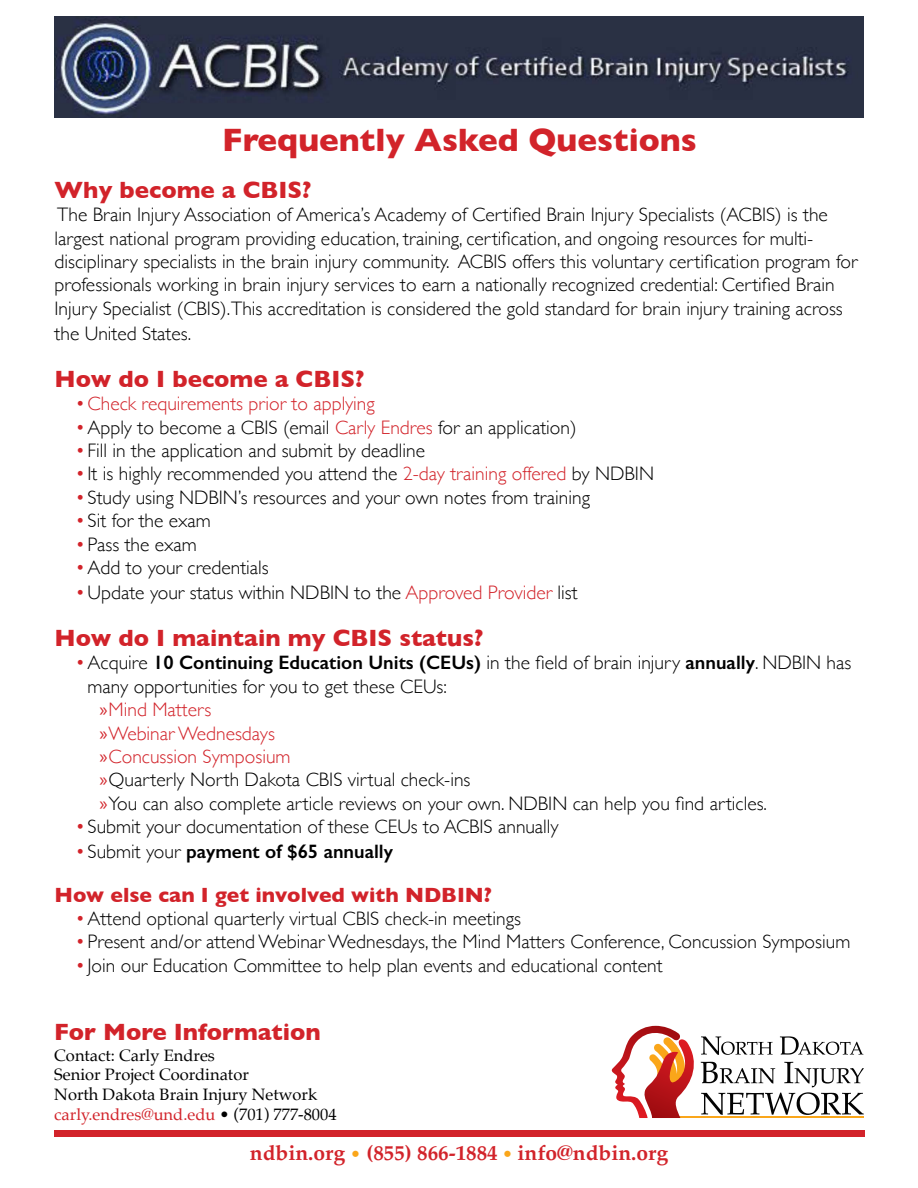
<style>
.page{position:relative;width:918px;height:1188px;background:#fff}
.page>*{position:absolute;margin:0;border:0;box-sizing:border-box;transform-origin:0 0}
.t1{font:700 33px "Gill Sans";color:#d2232a}
.t2{font:700 24px "Gill Sans";color:#d2232a}
.t3{font:700 21px "Palatino";color:#d2232a}
.t4{font:700 21px "Gill Sans";color:#d2232a}
.t5{font:300 19.5px/23.4px "Gill Sans";color:#000}
.t6{font:300 19.5px "Gill Sans";color:#d2232a}
.t7{font:600 19.5px "Gill Sans";color:#000}
.t8{font:16.5px/19.8px "Palatino";color:#000}
.s1{color:#d2232a}
.s2{font-weight:600}
.s3{font-family:"Myriad Pro";font-weight:400}
.s4{font-family:"Myriad Pro";font-weight:400;color:#d2232a}
.s5{font-weight:300;color:#d2232a}
.s6{font-weight:300}
.s7{font-weight:400;font-size:18px;color:#faa61a}
</style>
<div class="page">
<svg style="left:611px;top:1026px;width:253px;height:92px"></svg>
<div style="left:54px;top:1130px;width:810px;height:7px;background:#d2232a"></div>
<img style="left:54px;top:16px;width:810px;height:102px">
<p class="t1" style="left:222px;top:114px;width:476px">Frequently Asked Questions</p>
<p class="t2" style="left:55px;top:171px;width:258px">Why become a CBIS?</p>
<p class="t5" style="left:55px;top:202px;width:805px">The Brain Injury Association of America’s Academy of Certified Brain Injury Specialists (ACBIS) is the largest national program providing education, training, certification, and ongoing resources for multi&shy;disciplinary specialists in the brain injury community. ACBIS offers this voluntary certification program for professionals working in brain injury services to earn a nationally recognized credential: Certified Brain Injury Specialist (CBIS).This accreditation is considered the gold standard for brain injury training across</p>
<p class="t5" style="left:55px;top:321px;width:138px">the United States.</p>
<p class="t2" style="left:55px;top:360px;width:311px">How do I become a CBIS?</p>
<p class="t6" style="left:76px;top:388px;width:301px">•Check requirements prior to applying</p>
<p class="t5" style="left:76px;top:415px;width:502px"><span class="s1">•</span>Apply to become a CBIS (email <span class="s1">Carly Endres</span> for an application)</p>
<p class="t5" style="left:76px;top:438px;width:351px"><span class="s1">•</span>Fill in the application and submit by deadline</p>
<p class="t5" style="left:76px;top:461px;width:580px"><span class="s1">•</span>It is highly recommended you attend the <span class="s1">2-day training offered</span> by NDBIN</p>
<p class="t5" style="left:76px;top:485px;width:516px"><span class="s1">•</span>Study using NDBIN’s resources and your own notes from training</p>
<p class="t5" style="left:76px;top:508px;width:137px"><span class="s1">•</span>Sit for the exam</p>
<p class="t5" style="left:76px;top:532px;width:123px"><span class="s1">•</span>Pass the exam</p>
<p class="t5" style="left:76px;top:555px;width:195px"><span class="s1">•</span>Add to your credentials</p>
<p class="t5" style="left:76px;top:580px;width:504px"><span class="s1">•</span>Update your status within NDBIN to the <span class="s1">Approved Provider</span> list</p>
<p class="t2" style="left:55px;top:619px;width:430px">How do I maintain my CBIS status?</p>
<p class="t5" style="left:88px;top:650px;width:765px;text-indent:-12px"><span class="s1">•</span>Acquire <span class="s2">10 Continuing Education Units (CEUs)</span> in the field of brain injury <span class="s2">annually</span>. NDBIN has many opportunities for you to get these CEUs:</p>
<p class="t6" style="left:100px;top:694px;width:113px"><span class="s3">»</span>Mind Matters</p>
<p class="t6" style="left:100px;top:718px;width:177px"><span class="s3">»</span>Webinar Wednesdays</p>
<p class="t6" style="left:100px;top:741px;width:193px"><span class="s3">»</span>Concussion Symposium</p>
<p class="t5" style="left:100px;top:767px;width:372px"><span class="s4">»</span>Quarterly North Dakota CBIS virtual check-ins</p>
<p class="t5" style="left:100px;top:791px;width:669px"><span class="s4">»</span>You can also complete article reviews on your own. NDBIN can help you find articles.</p>
<p class="t5" style="left:76px;top:814px;width:484px"><span class="s1">•</span>Submit your documentation of these CEUs to ACBIS annually</p>
<p class="t7" style="left:76px;top:840px;width:319px"><span class="s5">•</span><span class="s6">Submit your</span> payment of $65 annually</p>
<p class="t4" style="left:55px;top:878px;width:439px">How else can I get involved with NDBIN?</p>
<p class="t5" style="left:76px;top:906px;width:447px"><span class="s1">•</span>Attend optional quarterly virtual CBIS check-in meetings</p>
<p class="t5" style="left:76px;top:929px;width:776px"><span class="s1">•</span>Present and/or attend Webinar Wednesdays, the Mind Matters Conference, Concussion Symposium</p>
<p class="t5" style="left:76px;top:953px;width:589px"><span class="s1">•</span>Join our Education Committee to help plan events and educational content</p>
<p class="t2" style="left:54px;top:1013px;width:268px">For More Information</p>
<p class="t8" style="left:54px;top:1045px;width:284px">Contact: Carly Endres<br>Senior Project Coordinator<br>North Dakota Brain Injury Network <span class="s1">carly.endres@und.edu</span> • (701) 777-8004</p>
<p class="t3" style="left:250px;top:1135px;width:420px">ndbin.org <span class="s7">•</span> (855) 866-1884 <span class="s7">•</span> info@ndbin.org</p>
</div>
